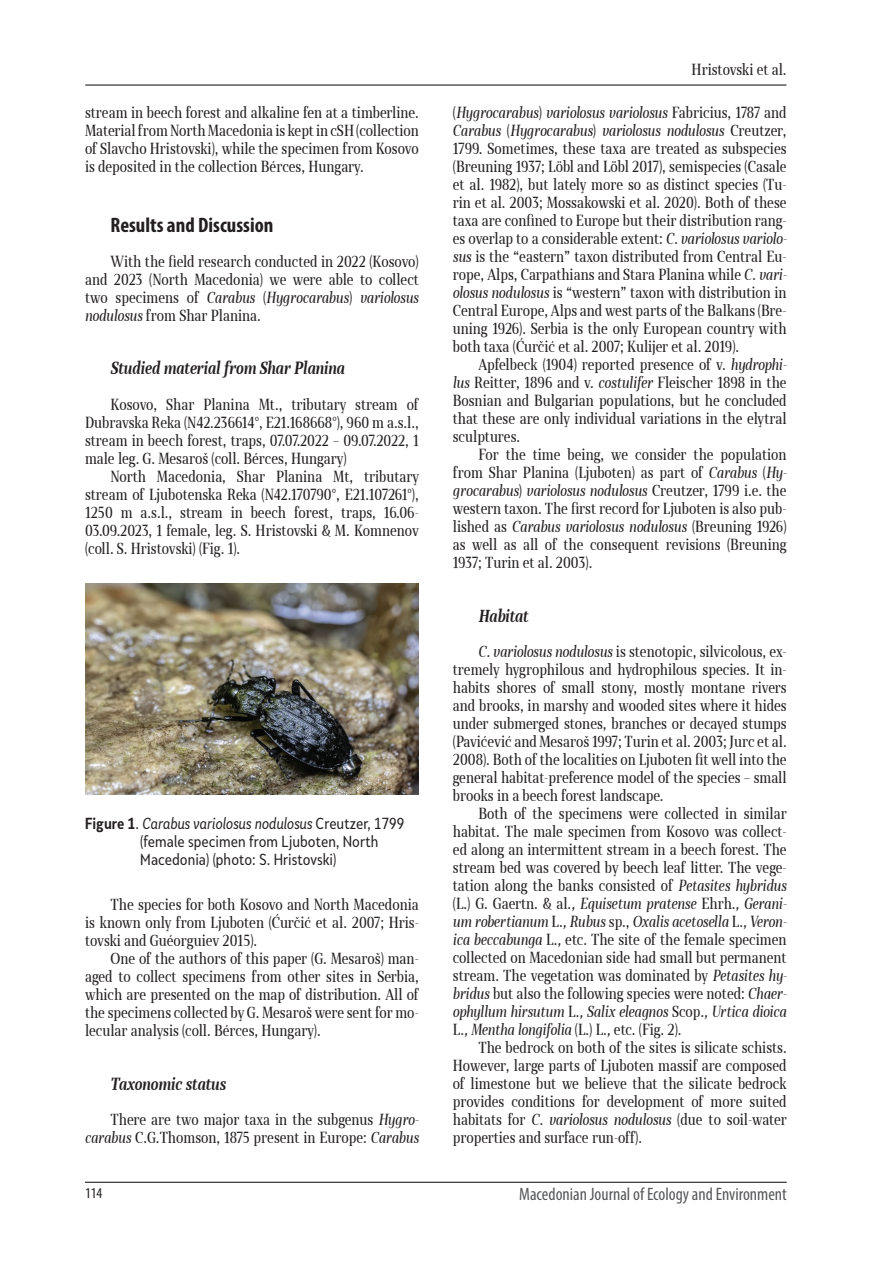
<style>
.page{position:relative;width:893px;height:1263px;background:#fff}
.page>*{position:absolute;margin:0;border:0;box-sizing:border-box;transform-origin:0 0}
.t1{font:700 condensed 21px "Myriad Pro";color:#231f20}
.t2{font:condensed 18px "Myriad Pro";color:#57585a}
.t3{font:italic 700 16.5px "Skola Serif Cn Offc";color:#231f20}
.t4{font:15px/18px "Skola Serif Cn Offc";color:#231f20;text-align:justify}
.t5{font:15px/18px "Skola Sans Cn";color:#231f20}
.t6{font:condensed 15px "Myriad Pro";color:#231f20}
.s1{font-style:italic}
.s2{font-weight:700}
</style>
<div class="page">
<hr style="left:85px;top:1182px;width:702px;height:1px;background:#231f20">
<hr style="left:86px;top:84px;width:700px;height:2px;background:#231f20">
<img style="left:85px;top:583px;width:334px;height:211px">
<p class="t4" style="left:85px;top:104px;width:335px">stream in beech forest and alkaline fen at a timberline.<br>Material from North Macedonia is kept in cSH (collection of Slavcho Hristovski), while the specimen from Kosovo is deposited in the collection Bérces, Hungary.</p>
<h1 class="t1" style="left:111px;top:211px;width:164px">Results and Discussion</h1>
<p class="t4" style="left:85px;top:252px;width:335px;text-indent:26px">With the field research conducted in 2022 (Kosovo) and 2023 (North Macedonia) we were able to collect two specimens of <span class="s1">Carabus</span> (<span class="s1">Hygrocarabus</span>) <span class="s1">variolosus nodulosus</span> from Shar Planina.</p>
<p class="t3" style="left:111px;top:359px;width:236px">Studied material from Shar Planina</p>
<p class="t4" style="left:85px;top:395px;width:335px;text-indent:26px">Kosovo, Shar Planina Mt., tributary stream of Dubravska Reka (N42.236614°, E21.168668°), 960 m a.s.l., stream in beech forest, traps, 07.07.2022 – 09.07.2022, 1 male leg. G. Mesaroš (coll. Bérces, Hungary)</p>
<p class="t4" style="left:85px;top:467px;width:335px;text-indent:26px">North Macedonia, Shar Planina Mt, tributary stream of Ljubotenska Reka (N42.170790°, E21.107261°), 1250 m a.s.l., stream in beech forest, traps, 16.06- 03.09.2023, 1 female, leg. S. Hristovski &amp; M. Komnenov (coll. S. Hristovski) (Fig. 1).</p>
<p class="t5" style="left:140px;top:815px;width:265px;text-indent:-55px"><span class="s2">Figure 1</span>. <span class="s1">Carabus variolosus nodulosus</span> Creutzer, 1799 (female specimen from Ljuboten, North<br>Macedonia) (photo: S. Hristovski)</p>
<p class="t4" style="left:85px;top:895px;width:335px;text-indent:26px">The species for both Kosovo and North Macedonia is known only from Ljuboten (Ćurčić et al. 2007; Hris&shy;tovski and Guéorguiev 2015).</p>
<p class="t4" style="left:85px;top:949px;width:335px;text-indent:26px">One of the authors of this paper (G. Mesaroš) man&shy;aged to collect specimens from other sites in Serbia, which are presented on the map of distribution. All of the specimens collected by G. Mesaroš were sent for mo&shy;lecular analysis (coll. Bérces, Hungary).</p>
<p class="t3" style="left:111px;top:1074px;width:117px">Taxonomic status</p>
<p class="t4" style="left:85px;top:1110px;width:335px;text-align:right">There are two major taxa in the subgenus <span class="s1">Hygro&shy;carabus</span> C.G.Thomson, 1875 present in Europe: <span class="s1">Carabus</span></p>
<p class="t4" style="left:692px;top:60px;width:97px">Hristovski et al.</p>
<p class="t4" style="left:453px;top:104px;width:335px">(<span class="s1">Hygrocarabus</span>) <span class="s1">variolosus variolosus</span> Fabricius, 1787 and <span class="s1">Carabus</span> (<span class="s1">Hygrocarabus</span>) <span class="s1">variolosus nodulosus</span> Creutzer, 1799. Sometimes, these taxa are treated as subspecies (Breuning 1937; Löbl and Löbl 2017), semispecies (Casale et al. 1982), but lately more so as distinct species (Tu&shy;rin et al. 2003; Mossakowski et al. 2020). Both of these taxa are confined to Europe but their distribution rang&shy;es overlap to a considerable extent: <span class="s1">C. variolosus variolo&shy;sus</span> is the “eastern” taxon distributed from Central Eu&shy;rope, Alps, Carpathians and Stara Planina while <span class="s1">C. vari&shy;olosus nodulosus</span> is “western” taxon with distribution in Central Europe, Alps and west parts of the Balkans (Bre&shy;uning 1926). Serbia is the only European country with both taxa (Ćurčić et al. 2007; Kulijer et al. 2019).</p>
<p class="t4" style="left:453px;top:356px;width:335px;text-indent:26px">Apfelbeck (1904) reported presence of v. <span class="s1">hydrophi&shy;lus</span> Reitter, 1896 and v. <span class="s1">costulifer</span> Fleischer 1898 in the Bosnian and Bulgarian populations, but he concluded that these are only individual variations in the elytral sculptures.</p>
<p class="t4" style="left:453px;top:446px;width:335px;text-indent:26px">For the time being, we consider the population from Shar Planina (Ljuboten) as part of <span class="s1">Carabus</span> (<span class="s1">Hy&shy;grocarabus</span>) <span class="s1">variolosus nodulosus</span> Creutzer, 1799 i.e. the western taxon. The first record for Ljuboten is also pub&shy;lished as <span class="s1">Carabus variolosus nodulosus</span> (Breuning 1926) as well as all of the consequent revisions (Breuning 1937; Turin et al. 2003).</p>
<p class="t3" style="left:478px;top:606px;width:52px">Habitat</p>
<p class="t4" style="left:453px;top:643px;width:335px;text-indent:26px"><span class="s1">C. variolosus nodulosus</span> is stenotopic, silvicolous, ex&shy;tremely hygrophilous and hydrophilous species. It in&shy;habits shores of small stony, mostly montane rivers and brooks, in marshy and wooded sites where it hides under submerged stones, branches or decayed stumps (Pavićević and Mesaroš 1997; Turin et al. 2003; Jurc et al.<br>2008). Both of the localities on Ljuboten fit well into the general habitat-preference model of the species – small brooks in a beech forest landscape.</p>
<p class="t4" style="left:453px;top:805px;width:335px;text-indent:26px">Both of the specimens were collected in similar habitat. The male specimen from Kosovo was collect&shy;ed along an intermittent stream in a beech forest. The stream bed was covered by beech leaf litter. The vege&shy;tation along the banks consisted of <span class="s1">Petasites hybridus </span>(L.) G. Gaertn. &amp; al.<span class="s1">, Equisetum prаtense</span> Ehrh.<span class="s1">, Gerani&shy;um robertianum</span> L.<span class="s1">, Rubus</span> sp., <span class="s1">Oxalis acetosella</span> L.<span class="s1">, Veron&shy;ica beccabunga</span> L.<span class="s1">,</span> etc. The site of the female specimen collected on Macedonian side had small but permanent stream. The vegetation was dominated by <span class="s1">Petasites hy&shy;bridus</span> but also the following species were noted: <span class="s1">Chaer&shy;ophyllum hirsutum</span> L.<span class="s1">, Salix eleagnos</span> Scop<span class="s1">., Urtica dioica </span>L.<span class="s1">, Mentha longifolia</span> (L.) L.<span class="s1">,</span> etc. (Fig. 2).</p>
<p class="t4" style="left:453px;top:1039px;width:335px;text-indent:26px">The bedrock on both of the sites is silicate schists.<br>However, large parts of Ljuboten massif are composed of limestone but we believe that the silicate bedrock provides conditions for development of more suited habitats for <span class="s1">C. variolosus nodulosus</span> (due to soil-water properties and surface run-off).</p>
<p class="t6" style="left:85px;top:1184px;width:19px">114</p>
<p class="t2" style="left:519px;top:1183px;width:269px">Macedonian Journal of Ecology and Environment</p>
</div>
